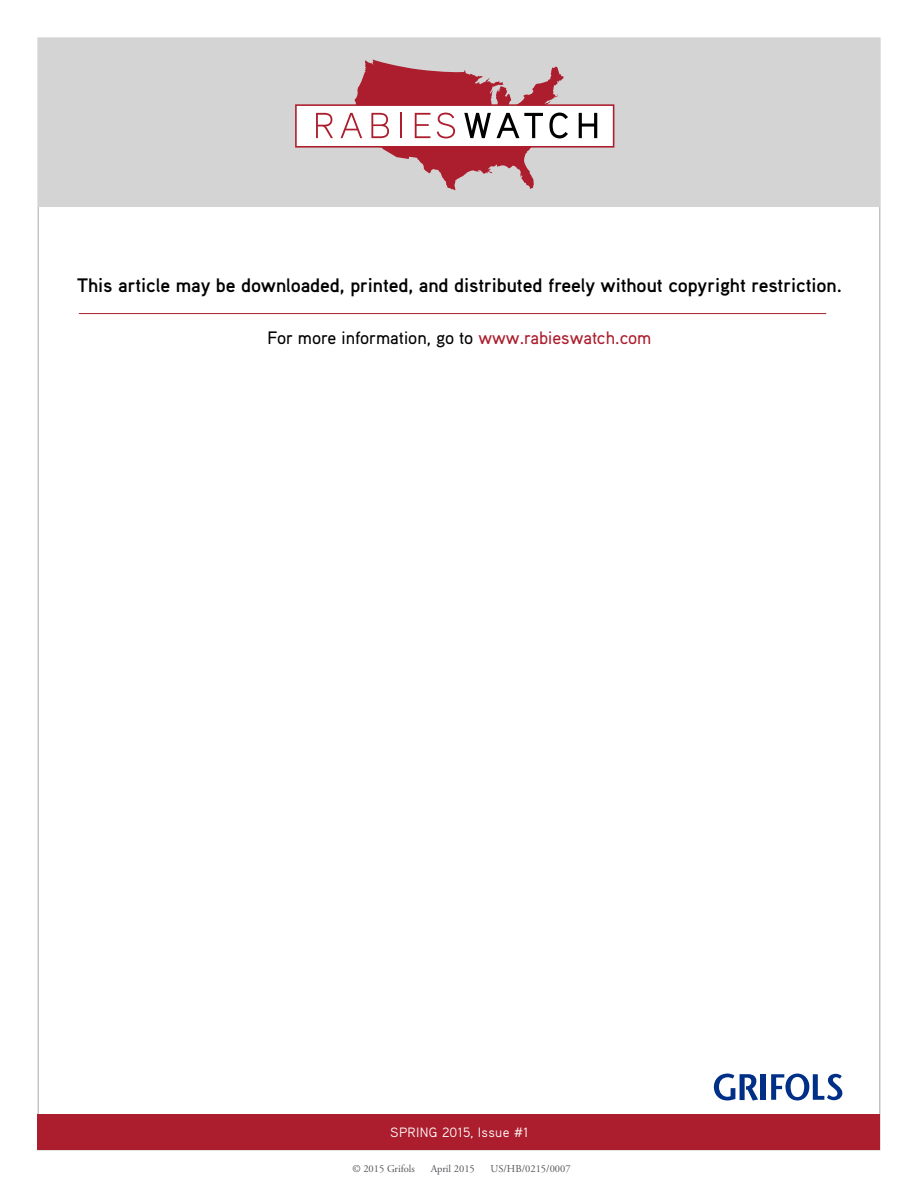
<style>
.page{position:relative;width:918px;height:1188px;background:#fff}
.page>*{position:absolute;margin:0;border:0;box-sizing:border-box;transform-origin:0 0}
.t1{font:700 19.5px "Aaux Pro";letter-spacing:-.005em;color:#000}
.t2{font:500 18px "Aaux Pro";color:#000}
.t3{font:13.5px "Aaux Pro";letter-spacing:.025em;color:#fff}
.t4{font:10.5px "Adobe Garamond Pro";color:#55565a}
.s1{color:#ac1e2d}
</style>
<div class="page">
<div style="left:38px;top:1115px;width:842px;height:35px;background:#ac1e2d"></div>
<div style="left:38px;top:38px;width:842px;height:168px;background:#d4d4d4"></div>
<div style="left:295px;top:104px;width:319px;height:44px;background:#fff;border:2px solid #ac1e2d"></div>
<svg style="left:316px;top:113px;width:17px;height:25px"></svg>
<svg style="left:341px;top:59px;width:227px;height:131px"></svg>
<svg style="left:579px;top:113px;width:18px;height:25px"></svg>
<svg style="left:714px;top:1074px;width:44px;height:27px"></svg>
<div style="left:761px;top:1074px;width:5px;height:26px;background:#002f87"></div>
<svg style="left:771px;top:1074px;width:71px;height:26px"></svg>
<hr style="left:79px;top:313px;width:747px;height:1px;background:#ac1e2d">
<p class="t1" style="left:77px;top:273px;width:766px">This article may be downloaded, printed, and distributed freely without copyright restriction.</p>
<p class="t2" style="left:268px;top:326px;width:385px">For more information, go to <span class="s1">www.rabieswatch.com</span></p>
<p class="t3" style="left:390px;top:1124px;width:140px">SPRING 2015, Issue #1</p>
<p class="t4" style="left:352px;top:1163px;width:64px">© 2015 Grifols</p>
<p class="t4" style="left:431px;top:1163px;width:46px">April 2015</p>
<p class="t4" style="left:491px;top:1163px;width:82px">US/HB/0215/0007</p>
</div>
